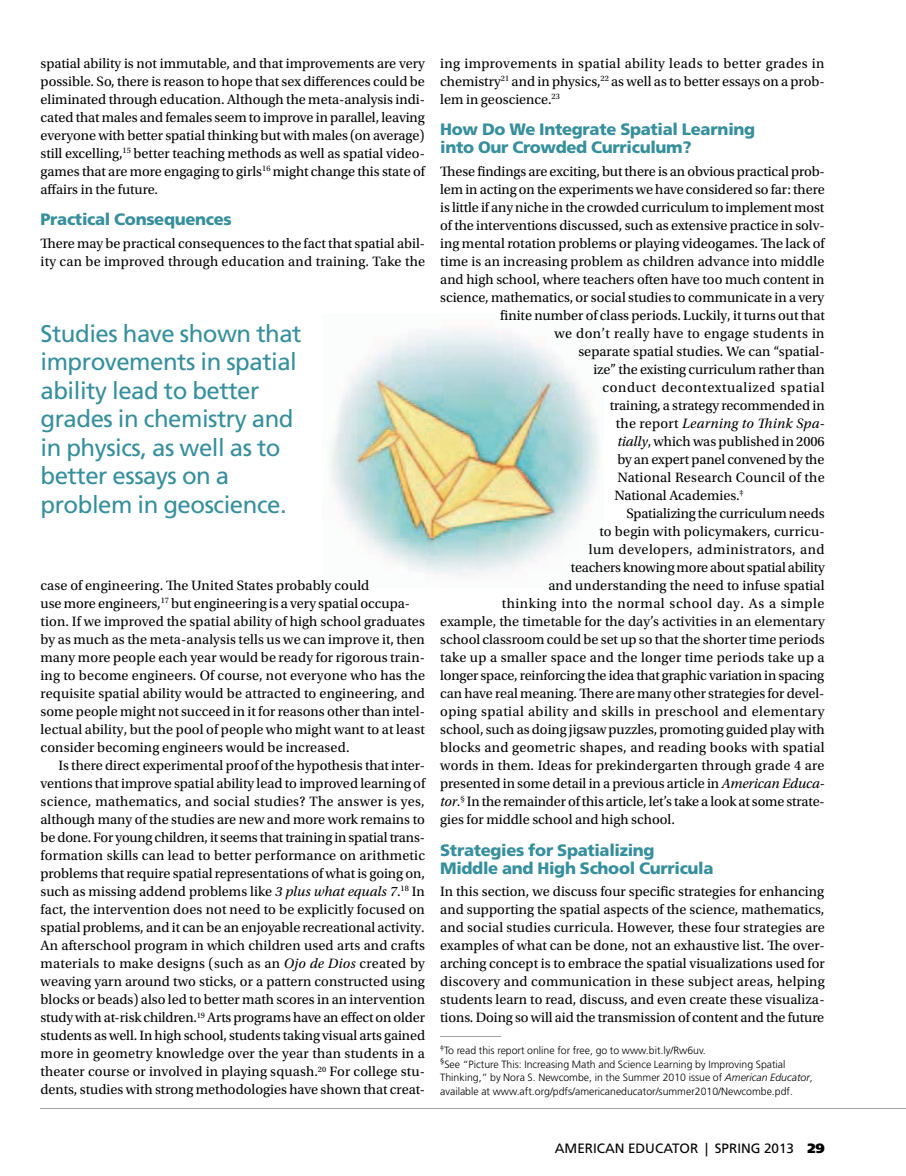
<style>
.page{position:relative;width:906px;height:1176px;background:#fff}
.page>*{position:absolute;margin:0;border:0;box-sizing:border-box;transform-origin:0 0}
.t1{font:24px/28.5px "Frutiger LT Std";letter-spacing:-.02em;color:#368f9c}
.t2{font:900 16.5px/18px "Frutiger LT Std";letter-spacing:-.02em;color:#368f9c}
.t3{font:14.25px/18px "Utopia Std";letter-spacing:-.005em;color:#000;text-align:justify}
.t4{font:italic 14.25px "Utopia Std";letter-spacing:.015em;color:#000}
.t5{font:13.5px "Frutiger LT Std";color:#000}
.t6{font:300 10.5px/13.5px "Frutiger LT Std";color:#000}
.s1{font-style:italic}
.s2{font-style:normal}
.s3{font-weight:900}
</style>
<div class="page">
<hr style="left:40px;top:1107px;width:865px;height:1px;background:#9fa1a4">
<img style="left:330px;top:330px;width:270px;height:246px">
<hr style="left:440px;top:1035px;width:60px;height:1px;background:#9fa1a4">
<p class="t3" style="left:40px;top:54px;width:386px">spatial ability is not immutable, and that improvements are very possible. So, there is reason to hope that sex differences could be eliminated through education. Although the meta-analysis indi&shy;cated that males and females seem to improve in parallel, leaving everyone with better spatial thinking but with males (on average) still excelling,<sup>15</sup> better teaching methods as well as spatial video&shy;games that are more engaging to girls<sup>16</sup> might change this state of affairs in the future.</p>
<p class="t2" style="left:40px;top:210px;width:193px">Practical Consequences</p>
<p class="t3" style="left:40px;top:234px;width:386px">There may be practical consequences to the fact that spatial abil&shy;ity can be improved through education and training. Take the</p>
<p class="t1" style="left:40px;top:319px;width:262px">Studies have shown that improvements in spatial ability lead to better grades in chemistry and in physics, as well as to better essays on a problem in geoscience.</p>
<p class="t3" style="left:40px;top:576px;width:330px">case of engineering. The United States probably could</p>
<p class="t3" style="left:40px;top:594px;width:371px">use more engineers,<sup>17</sup> but engineering is a very spatial occupa-</p>
<p class="t3" style="left:40px;top:612px;width:385px">tion. If we improved the spatial ability of high school graduates</p>
<p class="t3" style="left:40px;top:630px;width:386px">by as much as the meta-analysis tells us we can improve it, then</p>
<p class="t3" style="left:40px;top:648px;width:386px">many more people each year would be ready for rigorous train-</p>
<p class="t3" style="left:40px;top:666px;width:386px">ing to become engineers. Of course, not everyone who has the</p>
<p class="t3" style="left:40px;top:684px;width:386px">requisite spatial ability would be attracted to engineering, and</p>
<p class="t3" style="left:40px;top:702px;width:386px">some people might not succeed in it for reasons other than intel-</p>
<p class="t3" style="left:40px;top:720px;width:385px">lectual ability, but the pool of people who might want to at least</p>
<p class="t3" style="left:40px;top:738px;width:310px">consider becoming engineers would be increased.</p>
<p class="t3" style="left:58px;top:756px;width:367px">Is there direct experimental proof of the hypothesis that inter-</p>
<p class="t3" style="left:40px;top:774px;width:387px">ventions that improve spatial ability lead to improved learning of</p>
<p class="t3" style="left:40px;top:792px;width:385px">science, mathematics, and social studies? The answer is yes,</p>
<p class="t3" style="left:40px;top:810px;width:385px">although many of the studies are new and more work remains to</p>
<p class="t3" style="left:40px;top:828px;width:385px">be done. For young children, it seems that training in spatial trans-</p>
<p class="t3" style="left:40px;top:846px;width:386px">formation skills can lead to better performance on arithmetic</p>
<p class="t3" style="left:40px;top:864px;width:385px">problems that require spatial representations of what is going on,</p>
<p class="t3" style="left:40px;top:882px;width:386px">such as missing addend problems like <span class="s1">3 plus what equals 7</span>.<sup>18</sup> In</p>
<p class="t3" style="left:41px;top:900px;width:385px">fact, the intervention does not need to be explicitly focused on</p>
<p class="t3" style="left:41px;top:918px;width:385px">spatial problems, and it can be an enjoyable recreational activity.</p>
<p class="t3" style="left:41px;top:936px;width:386px">An afterschool program in which children used arts and crafts</p>
<p class="t3" style="left:41px;top:954px;width:386px">materials to make designs (such as an <span class="s1">Ojo de Dios</span> created by</p>
<p class="t3" style="left:41px;top:972px;width:386px">weaving yarn around two sticks, or a pattern constructed using</p>
<p class="t3" style="left:41px;top:990px;width:386px">blocks or beads) also led to better math scores in an intervention</p>
<p class="t3" style="left:41px;top:1008px;width:386px">study with at-risk children.<sup>19</sup> Arts programs have an effect on older</p>
<p class="t3" style="left:41px;top:1026px;width:386px">students as well. In high school, students taking visual arts gained</p>
<p class="t3" style="left:41px;top:1044px;width:385px">more in geometry knowledge over the year than students in a</p>
<p class="t3" style="left:41px;top:1062px;width:386px">theater course or involved in playing squash.<sup>20</sup> For college stu-</p>
<p class="t3" style="left:41px;top:1080px;width:385px">dents, studies with strong methodologies have shown that creat-</p>
<p class="t3" style="left:440px;top:54px;width:386px">ing improvements in spatial ability leads to better grades in chemistry<sup>21</sup> and in physics,<sup>22</sup> as well as to better essays on a prob&shy;lem in geoscience.<sup>23</sup></p>
<p class="t2" style="left:440px;top:120px;width:316px">How Do We Integrate Spatial Learning into Our Crowded Curriculum?</p>
<p class="t3" style="left:440px;top:162px;width:386px">These findings are exciting, but there is an obvious practical prob-</p>
<p class="t3" style="left:440px;top:180px;width:386px">lem in acting on the experiments we have considered so far: there</p>
<p class="t3" style="left:440px;top:198px;width:385px">is little if any niche in the crowded curriculum to implement most</p>
<p class="t3" style="left:440px;top:216px;width:385px">of the interventions discussed, such as extensive practice in solv-</p>
<p class="t3" style="left:440px;top:234px;width:386px">ing mental rotation problems or playing videogames. The lack of</p>
<p class="t3" style="left:440px;top:252px;width:385px">time is an increasing problem as children advance into middle</p>
<p class="t3" style="left:440px;top:270px;width:385px">and high school, where teachers often have too much content in</p>
<p class="t3" style="left:440px;top:288px;width:386px">science, mathematics, or social studies to communicate in a very</p>
<p class="t3" style="left:500px;top:306px;width:326px">finite number of class periods. Luckily, it turns out that</p>
<p class="t3" style="left:554px;top:324px;width:271px">we don’t really have to engage students in</p>
<p class="t3" style="left:578px;top:342px;width:247px">separate spatial studies. We can “spatial-</p>
<p class="t3" style="left:593px;top:360px;width:233px">ize” the existing curriculum rather than</p>
<p class="t3" style="left:602px;top:378px;width:223px">conduct decontextualized spatial</p>
<p class="t3" style="left:609px;top:396px;width:216px">training, a strategy recommended in</p>
<p class="t4" style="left:615px;top:415px;width:210px"><span class="s2">the report</span> Learning to Think Spa-</p>
<p class="t3" style="left:617px;top:432px;width:209px"><span class="s1">tially</span>, which was published in 2006</p>
<p class="t3" style="left:617px;top:450px;width:208px">by an expert panel convened by the</p>
<p class="t3" style="left:617px;top:468px;width:209px">National Research Council of the</p>
<p class="t3" style="left:614px;top:486px;width:131px">National Academies.<sup>‡</sup></p>
<p class="t3" style="left:626px;top:504px;width:199px">Spatializing the curriculum needs</p>
<p class="t3" style="left:599px;top:522px;width:227px">to begin with policymakers, curricu-</p>
<p class="t3" style="left:588px;top:540px;width:237px">lum developers, administrators, and</p>
<p class="t3" style="left:570px;top:558px;width:256px">teachers knowing more about spatial ability</p>
<p class="t3" style="left:548px;top:576px;width:278px">and understanding the need to infuse spatial</p>
<p class="t3" style="left:501px;top:594px;width:324px">thinking into the normal school day. As a simple</p>
<p class="t3" style="left:440px;top:612px;width:386px">example, the timetable for the day’s activities in an elementary</p>
<p class="t3" style="left:440px;top:630px;width:386px">school classroom could be set up so that the shorter time periods</p>
<p class="t3" style="left:440px;top:648px;width:386px">take up a smaller space and the longer time periods take up a</p>
<p class="t3" style="left:440px;top:666px;width:385px">longer space, reinforcing the idea that graphic variation in spacing</p>
<p class="t3" style="left:440px;top:684px;width:385px">can have real meaning. There are many other strategies for devel-</p>
<p class="t3" style="left:440px;top:702px;width:386px">oping spatial ability and skills in preschool and elementary</p>
<p class="t3" style="left:440px;top:720px;width:386px">school, such as doing jigsaw puzzles, promoting guided play with</p>
<p class="t3" style="left:440px;top:738px;width:385px">blocks and geometric shapes, and reading books with spatial</p>
<p class="t3" style="left:440px;top:756px;width:385px">words in them. Ideas for prekindergarten through grade 4 are</p>
<p class="t3" style="left:440px;top:774px;width:385px">presented in some detail in a previous article in <span class="s1">American Educa-</span></p>
<p class="t3" style="left:440px;top:792px;width:386px"><span class="s1">tor</span>.<sup>§</sup> In the remainder of this article, let’s take a look at some strate-</p>
<p class="t3" style="left:440px;top:810px;width:236px">gies for middle school and high school.</p>
<p class="t2" style="left:440px;top:840px;width:275px">Strategies for Spatializing<br>Middle and High School Curricula</p>
<p class="t3" style="left:440px;top:882px;width:386px">In this section, we discuss four specific strategies for enhancing and supporting the spatial aspects of the science, mathematics, and social studies curricula. However, these four strategies are examples of what can be done, not an exhaustive list. The over&shy;arching concept is to embrace the spatial visualizations used for discovery and communication in these subject areas, helping students learn to read, discuss, and even create these visualiza&shy;tions. Doing so will aid the transmission of content and the future</p>
<p class="t6" style="left:440px;top:1043px;width:374px"><sup>‡</sup>To read this report online for free, go to www.bit.ly/Rw6uv.<br><sup>§</sup>See “Picture This: Increasing Math and Science Learning by Improving Spatial Thinking,” by Nora S. Newcombe, in the Summer 2010 issue of <span class="s1">American Educator</span>, available at www.aft.org/pdfs/americaneducator/summer2010/Newcombe.pdf.</p>
<p class="t5" style="left:554px;top:1139px;width:271px">AMERICAN EdUCAToR | SPRING 2013 <span class="s3">29</span></p>
</div>
